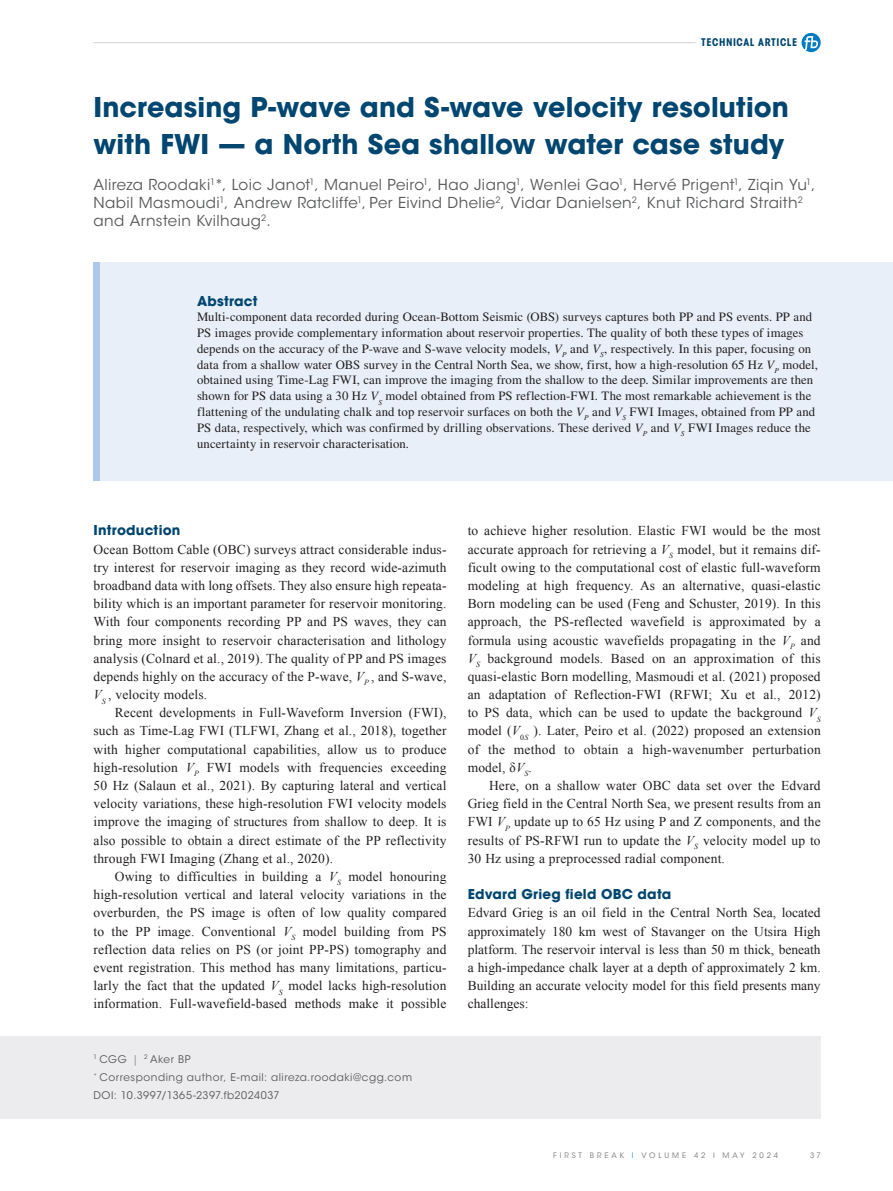
<style>
.page{position:relative;width:893px;height:1191px;background:#fff}
.page>*{position:absolute;margin:0;border:0;box-sizing:border-box;transform-origin:0 0}
._01-HEADER_1{font:700 27px/36.3px "ITC Avant Garde Std";letter-spacing:.005em;color:#004670}
._04-INTRO{font:15px/18.1px "ITC Avant Garde Std";letter-spacing:.025em;color:#57585a}
._00-FB_BODY_indent{font:13.5px/18.1px "Times New Roman";letter-spacing:.01em;color:#231f20;text-align:justify}
._00-FB_BODY{font:13.5px/18.1px "Times New Roman";letter-spacing:.005em;color:#231f20;text-align:justify}
._02-HEADER_2{font:700 13.5px "ITC Avant Garde Std";letter-spacing:.02em;color:#004670}
.TA_HEADER_intro{font:700 13.5px "ITC Avant Garde Std";letter-spacing:.015em;color:#004670}
.TA_BODY_intro{font:12.75px/15.8px "Times LT Std";letter-spacing:.005em;color:#231f20}
._09-ST-TA_Footer{font:10.5px "ITC Avant Garde Std";letter-spacing:.05em;color:#57585a}
.t1{font:700 condensed 10.5px "ITC Avant Garde Std";letter-spacing:.055em;color:#004670}
.t2{font:7.5px "ITC Avant Garde Std";letter-spacing:.385em;color:#787a7d}
.s1{font-style:italic}
.s2{color:#939598}
.s3{color:#1c8acb}
</style>
<div class="page">
<hr style="left:94px;top:42px;width:601px;height:1px;background:#d1d2d4">
<svg style="left:801px;top:33px;width:20px;height:19px"></svg>
<div style="left:0;top:1036px;width:821px;height:82px;background:#ececee"></div>
<div style="left:97px;top:262px;width:796px;height:219px;background:#e8eff8"></div>
<div style="left:94px;top:262px;width:6px;height:219px;background:#adc8e8"></div>
<p class="t1" style="left:701px;top:36px;width:98px">TECHNICAL ARTICLE</p>
<p class="_01-HEADER_1" style="left:94px;top:89px;width:697px">Increasing P-wave and S-wave velocity resolution with FWI — a North Sea shallow water case study</p>
<p class="_04-INTRO" style="left:94px;top:176px;width:723px">Alireza Roodaki<sup>1</sup>*, Loic Janot<sup>1</sup>, Manuel Peiro<sup>1</sup>, Hao Jiang<sup>1</sup>, Wenlei Gao<sup>1</sup>, Hervé Prigent<sup>1</sup>, Ziqin Yu<sup>1</sup>,<br>Nabil Masmoudi<sup>1</sup>, Andrew Ratcliffe<sup>1</sup>, Per Eivind Dhelie<sup>2</sup>, Vidar Danielsen<sup>2</sup>, Knut Richard Straith<sup>2 </sup>and Arnstein Kvilhaug<sup>2</sup>.</p>
<p class="TA_HEADER_intro" style="left:197px;top:292px;width:62px">Abstract</p>
<p class="TA_BODY_intro" style="left:197px;top:309px;width:622px">Multi-component data recorded during Ocean-Bottom Seismic (OBS) surveys captures both PP and PS events. PP and PS images provide complementary information about reservoir properties. The quality of both these types of images depends on the accuracy of the P-wave and S-wave velocity models, <span class="s1">V</span><sub>P</sub> and <span class="s1">V</span><sub>S</sub>, respectively. In this paper, focusing on data from a shallow water OBS survey in the Central North Sea, we show, first, how a high-resolution 65 Hz <span class="s1">V</span><sub>P</sub> model, obtained using Time-Lag FWI, can improve the imaging from the shallow to the deep. Similar improvements are then shown for PS data using a 30 Hz <span class="s1">V</span><sub>S</sub> model obtained from PS reflection-FWI. The most remarkable achievement is the flattening of the undulating chalk and top reservoir surfaces on both the <span class="s1">V</span><sub>P</sub> and <span class="s1">V</span><sub>S</sub> FWI Images, obtained from PP and PS data, respectively, which was confirmed by drilling observations. These derived <span class="s1">V</span><sub>P</sub> and <span class="s1">V</span><sub>S</sub> FWI Images reduce the uncertainty in reservoir characterisation.</p>
<p class="_02-HEADER_2" style="left:94px;top:522px;width:88px">Introduction</p>
<p class="_00-FB_BODY" style="left:94px;top:540px;width:354px">Ocean Bottom Cable (OBC) surveys attract considerable indus&shy;try interest for reservoir imaging as they record wide-azimuth broadband data with long offsets. They also ensure high repeata&shy;bility which is an important parameter for reservoir monitoring.<br>With four components recording PP and PS waves, they can bring more insight to reservoir characterisation and lithology analysis (Colnard et al., 2019). The quality of PP and PS images depends highly on the accuracy of the P-wave, <span class="s1">V</span><sub>P</sub> , and S-wave, <span class="s1">V</span><sub>S</sub> , velocity models.</p>
<p class="_00-FB_BODY_indent" style="left:94px;top:703px;width:355px;text-indent:21px">Recent developments in Full-Waveform Inversion (FWI), such as Time-Lag FWI (TLFWI, Zhang et al., 2018), together with higher computational capabilities, allow us to produce high-resolution <span class="s1">V</span><sub>P</sub> FWI models with frequencies exceeding 50 Hz (Salaun et al., 2021). By capturing lateral and vertical velocity variations, these high-resolution FWI velocity models improve the imaging of structures from shallow to deep. It is also possible to obtain a direct estimate of the PP reflectivity through FWI Imaging (Zhang et al., 2020).</p>
<p class="_00-FB_BODY_indent" style="left:94px;top:867px;width:354px;text-indent:21px">Owing to difficulties in building a <span class="s1">V</span><sub>S</sub> model honouring high-resolution vertical and lateral velocity variations in the overburden, the PS image is often of low quality compared to the PP image. Conventional <span class="s1">V</span><sub>S</sub> model building from PS reflection data relies on PS (or joint PP-PS) tomography and event registration. This method has many limitations, particu&shy;larly the fact that the updated <span class="s1">V</span><sub>S</sub> model lacks high-resolution information. Full-wavefield-based methods make it possible</p>
<p class="_09-ST-TA_Footer" style="left:94px;top:1052px;width:99px"><sup>1</sup> CGG <span class="s2">|</span> <sup>2</sup> Aker BP</p>
<p class="_09-ST-TA_Footer" style="left:94px;top:1070px;width:320px"><sup>*</sup> Corresponding author, E-mail: alireza.roodaki@cgg.com</p>
<p class="_09-ST-TA_Footer" style="left:94px;top:1089px;width:187px">DOI: 10.3997/1365-2397.fb2024037</p>
<p class="_00-FB_BODY_indent" style="left:468px;top:521px;width:355px">to achieve higher resolution. Elastic FWI would be the most accurate approach for retrieving a <span class="s1">V</span><sub>S</sub> model, but it remains dif&shy;ficult owing to the computational cost of elastic full-waveform modeling at high frequency. As an alternative, quasi-elastic Born modeling can be used (Feng and Schuster, 2019). In this approach, the PS-reflected wavefield is approximated by a formula using acoustic wavefields propagating in the <span class="s1">V</span><sub>P</sub> and <span class="s1">V</span><sub>S</sub> background models. Based on an approximation of this quasi-elastic Born modelling, Masmoudi et al. (2021) proposed an adaptation of Reflection-FWI (RFWI; Xu et al., 2012) to PS data, which can be used to update the background <span class="s1">V</span><sub>S </sub>model (<span class="s1">V</span><sub>0</sub><sub>S</sub> ). Later, Peiro et al. (2022) proposed an extension of the method to obtain a high-wavenumber perturbation model, δ<span class="s1">V</span><sub>S</sub>.</p>
<p class="_00-FB_BODY_indent" style="left:468px;top:776px;width:354px;text-indent:21px">Here, on a shallow water OBC data set over the Edvard Grieg field in the Central North Sea, we present results from an FWI <span class="s1">V</span><sub>P</sub> update up to 65 Hz using P and Z components, and the results of PS-RFWI run to update the <span class="s1">V</span><sub>S</sub> velocity model up to 30 Hz using a preprocessed radial component.</p>
<p class="_02-HEADER_2" style="left:468px;top:885px;width:205px">Edvard Grieg field OBC data</p>
<p class="_00-FB_BODY" style="left:468px;top:903px;width:354px">Edvard Grieg is an oil field in the Central North Sea, located approximately 180 km west of Stavanger on the Utsira High platform. The reservoir interval is less than 50 m thick, beneath a high-impedance chalk layer at a depth of approximately 2 km.<br>Building an accurate velocity model for this field presents many challenges:</p>
<p class="t2" style="left:553px;top:1151px;width:226px">FIRST BREAK <span class="s3">I</span> VOLUME 42 I MAY 2024</p>
<p class="t2" style="left:810px;top:1151px;width:12px">3 7</p>
</div>
